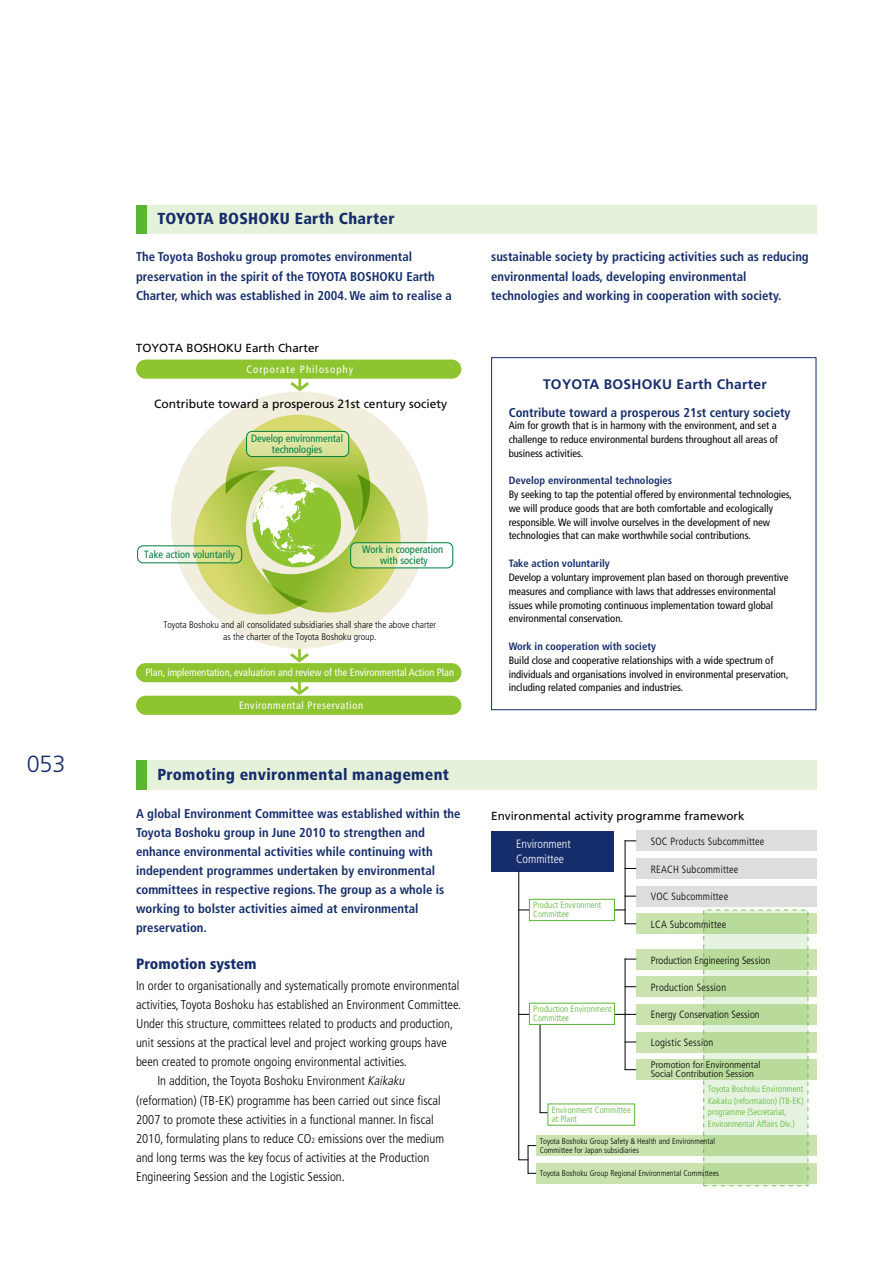
<style>
.page{position:relative;width:893px;height:1263px;background:#fff}
.page>*{position:absolute;margin:0;border:0;box-sizing:border-box;transform-origin:0 0}
.t1{font:300 23.4px "Frutiger LT Std";color:#162d6c}
.t2{font:900 condensed 15.9px "Frutiger LT Std";letter-spacing:.02em;color:#162d6c}
.t3{font:900 condensed 14.85px "Frutiger LT Std";color:#162d6c}
.t4{font:700 13.8px "Frutiger LT Std";letter-spacing:.02em;color:#162d6c}
.t5{font:700 condensed 12.75px/19.2px "Frutiger LT Std";color:#162d6c}
.t6{font:300 condensed 12.75px "Frutiger LT Std";color:#000}
.t7{font:12px "Frutiger LT Std";color:#000}
.t8{font:300 condensed 12px/15px "Frutiger LT Std";color:#fff}
.t9{font:11.7px "Frutiger LT Std";color:#000}
.t10{font:condensed 10.65px/13.8px "Frutiger LT Std";color:#000}
.t11{font:700 condensed 10.65px "Frutiger LT Std";color:#162d6c}
.t12{font:condensed 10.65px "Frutiger LT Std";color:#fff}
.t13{font:condensed 10.65px "Frutiger LT Std";letter-spacing:.06em;color:#fff}
.t14{font:condensed 10.65px "Frutiger LT Std";letter-spacing:.1em;color:#fff}
.t15{font:300 condensed 10.5px "Frutiger LT Std";letter-spacing:.02em;color:#000}
.t16{font:condensed 10.5px/11.4px "Frutiger LT Std";color:#007e41;text-align:center}
.t17{font:300 condensed 10.5px "Frutiger LT Std";color:#000}
.t18{font:300 condensed 9.6px/11.7px "Frutiger LT Std";color:#000;text-align:center}
.t19{font:300 condensed 9.45px/9px "Frutiger LT Std";color:#000;scale:1.11 1}
.t20{font:300 condensed 9px/11.7px "Frutiger LT Std";color:#5bb531}
.t21{font:300 condensed 8.25px/9px "Frutiger LT Std";color:#000}
.s1{font-style:italic}
.s2{font-size:7.5px}
.s3{font-style:italic;font-stretch:normal}
</style>
<div class="page">
<svg style="left:540px;top:1025px;width:8px;height:88px"></svg>
<div style="left:491px;top:831px;width:122px;height:41px;background:#162d6c"></div>
<hr style="left:625px;top:841px;width:1px;height:83px;background:#000">
<div style="left:636px;top:830px;width:180px;height:21px;background:#dcdddd"></div>
<div style="left:636px;top:858px;width:180px;height:21px;background:#dcdddd"></div>
<div style="left:636px;top:886px;width:180px;height:20px;background:#dcdddd"></div>
<div style="left:636px;top:913px;width:180px;height:21px;background:#c9e2ae"></div>
<div style="left:636px;top:1059px;width:180px;height:21px;background:#c9e2ae"></div>
<div style="left:636px;top:1032px;width:180px;height:20px;background:#c9e2ae"></div>
<div style="left:636px;top:1004px;width:180px;height:21px;background:#c9e2ae"></div>
<div style="left:636px;top:976px;width:180px;height:21px;background:#c9e2ae"></div>
<div style="left:636px;top:949px;width:180px;height:20px;background:#c9e2ae"></div>
<div style="left:536px;top:1135px;width:280px;height:21px;background:#c9e2ae"></div>
<div style="left:536px;top:1163px;width:280px;height:20px;background:#c9e2ae"></div>
<svg style="left:518px;top:871px;width:11px;height:289px"></svg>
<hr style="left:625px;top:959px;width:1px;height:111px;background:#000">
<svg style="left:615px;top:1014px;width:21px;height:1px"></svg>
<svg style="left:705px;top:911px;width:101px;height:273px;background:#c9e4b5"></svg>
<div style="left:529px;top:899px;width:86px;height:22px;border:1px solid #5bb531"></div>
<div style="left:529px;top:1003px;width:86px;height:22px;border:1px solid #5bb531"></div>
<div style="left:136px;top:205px;width:680px;height:29px;background:#e6f1d9"></div>
<div style="left:136px;top:205px;width:11px;height:29px;background:#5bb531"></div>
<div style="left:136px;top:760px;width:680px;height:30px;background:#e6f1d9"></div>
<div style="left:136px;top:760px;width:11px;height:30px;background:#5bb531"></div>
<div style="left:491px;top:357px;width:325px;height:353px;border:1px solid #162d6c"></div>
<svg style="left:290px;top:649px;width:19px;height:14px"></svg>
<div style="left:171px;top:392px;width:257px;height:257px;background:#f1eede;border-radius:50%"></div>
<svg style="left:194px;top:415px;width:207px;height:200px"></svg>
<div style="left:136px;top:663px;width:325px;height:19px;background:#8ec430;border-radius:10px"></div>
<div style="left:136px;top:696px;width:325px;height:19px;background:#8ec430;border-radius:10px"></div>
<div style="left:136px;top:360px;width:325px;height:19px;background:#8ec430;border-radius:10px"></div>
<svg style="left:287px;top:682px;width:25px;height:14px"></svg>
<svg style="left:287px;top:378px;width:25px;height:15px"></svg>
<div style="left:247px;top:431px;width:102px;height:26px;background:#dfe4a0;border-radius:6px"></div>
<div style="left:246px;top:431px;width:103px;height:26px;border:1px solid #007e41;border-radius:6px"></div>
<svg style="left:351px;top:543px;width:102px;height:25px"></svg>
<div style="left:350px;top:542px;width:103px;height:26px;border:1px solid #007e41;border-radius:6px"></div>
<svg style="left:136px;top:546px;width:104px;height:17px"></svg>
<div style="left:137px;top:546px;width:105px;height:17px;border:1px solid #007e41;border-radius:6px"></div>
<h1 class="t1" style="left:26px;top:751px;width:41px">053</h1>
<h2 class="t2" style="left:157px;top:209px;width:239px">TOYOTA BOSHOKU Earth Charter</h2>
<p class="t5" style="left:136px;top:247px;width:317px">The Toyota Boshoku group promotes environmental preservation in the spirit of the TOYOTA BOSHOKU Earth<br>Charter, which was established in 2004. We aim to realise a</p>
<p class="t5" style="left:491px;top:247px;width:319px">sustainable society by practicing activities such as reducing environmental loads, developing environmental technologies and working in cooperation with society.</p>
<p class="t9" style="left:136px;top:341px;width:185px">TOYOTA BOSHOKU Earth Charter</p>
<p class="t14" style="left:246px;top:363px;width:108px">Corporate Philosophy</p>
<p class="t7" style="left:154px;top:397px;width:294px">Contribute toward a prosperous 21st century society</p>
<p class="t16" style="left:251px;top:432px;width:94px">Develop environmental technologies</p>
<p class="t16" style="left:144px;top:548px;width:92px">Take action voluntarily</p>
<p class="t16" style="left:362px;top:543px;width:83px">Work in cooperation with society</p>
<p class="t18" style="left:163px;top:619px;width:274px">Toyota Boshoku and all consolidated subsidiaries shall share the above charter as the charter of the Toyota Boshoku group.</p>
<p class="t12" style="left:146px;top:667px;width:310px">Plan, implementation, evaluation and review of the Environmental Action Plan</p>
<p class="t13" style="left:239px;top:699px;width:126px">Environmental Preservation</p>
<h2 class="t2" style="left:157px;top:765px;width:293px">Promoting environmental management</h2>
<p class="t5" style="left:136px;top:803px;width:326px">A global Environment Committee was established within the Toyota Boshoku group in June 2010 to strengthen and enhance environmental activities while continuing with independent programmes undertaken by environmental committees in respective regions. The group as a whole is working to bolster activities aimed at environmental preservation.</p>
<h3 class="t3" style="left:136px;top:955px;width:122px">Promotion system</h3>
<p class="t6" style="left:136px;top:978px;width:325px">In order to organisationally and systematically promote environmental</p>
<p class="t6" style="left:136px;top:997px;width:326px">activities, Toyota Boshoku has established an Environment Committee.</p>
<p class="t6" style="left:136px;top:1016px;width:319px">Under this structure, committees related to products and production,</p>
<p class="t6" style="left:136px;top:1035px;width:312px">unit sessions at the practical level and project working groups have</p>
<p class="t6" style="left:136px;top:1054px;width:272px">been created to promote ongoing environmental activities.</p>
<p class="t6" style="left:157px;top:1074px;width:251px">In addition, the Toyota Boshoku Environment <span class="s1">Kaikaku</span></p>
<p class="t6" style="left:136px;top:1093px;width:306px">(reformation) (TB-EK) programme has been carried out since fiscal</p>
<p class="t6" style="left:136px;top:1112px;width:299px">2007 to promote these activities in a functional manner. In fiscal</p>
<p class="t6" style="left:136px;top:1131px;width:310px">2010, formulating plans to reduce CO<span class="s2">2</span> emissions over the medium</p>
<p class="t6" style="left:136px;top:1150px;width:295px">and long terms was the key focus of activities at the Production</p>
<p class="t6" style="left:136px;top:1169px;width:210px">Engineering Session and the Logistic Session.</p>
<p class="t4" style="left:543px;top:376px;width:225px">TOYOTA BOSHOKU Earth Charter</p>
<p class="t5" style="left:509px;top:403px;width:283px">Contribute toward a prosperous 21st century society</p>
<p class="t10" style="left:509px;top:418px;width:271px;text-align:justify">Aim for growth that is in harmony with the environment, and set a challenge to reduce environmental burdens throughout all areas of business activities.</p>
<p class="t11" style="left:509px;top:474px;width:165px">Develop environmental technologies</p>
<p class="t10" style="left:509px;top:487px;width:285px">By seeking to tap the potential offered by environmental technologies, we will produce goods that are both comfortable and ecologically responsible. We will involve ourselves in the development of new technologies that can make worthwhile social contributions.</p>
<p class="t11" style="left:509px;top:557px;width:103px">Take action voluntarily</p>
<p class="t10" style="left:509px;top:570px;width:281px">Develop a voluntary improvement plan based on thorough preventive measures and compliance with laws that addresses environmental issues while promoting continuous implementation toward global environmental conservation.</p>
<p class="t11" style="left:509px;top:640px;width:149px">Work in cooperation with society</p>
<p class="t10" style="left:509px;top:653px;width:281px">Build close and cooperative relationships with a wide spectrum of individuals and organisations involved in environmental preservation, including related companies and industries.</p>
<p class="t9" style="left:491px;top:809px;width:255px">Environmental activity programme framework</p>
<p class="t8" style="left:516px;top:836px;width:56px">Environment<br>Committee</p>
<p class="t15" style="left:651px;top:835px;width:115px">SOC Products Subcommittee</p>
<p class="t15" style="left:651px;top:863px;width:89px">REACH Subcommittee</p>
<p class="t20" style="left:533px;top:900px;width:70px;line-height:9px">Product Environment<br>Committee</p>
<p class="t20" style="left:533px;top:1004px;width:80px;line-height:9px">Production Environment<br>Committee</p>
<p class="t20" style="left:552px;top:1105px;width:81px;line-height:9px">Environment Committee at Plant</p>
<p class="t15" style="left:651px;top:890px;width:79px">VOC Subcommittee</p>
<p class="t15" style="left:651px;top:918px;width:77px">LCA Subcommittee</p>
<p class="t17" style="left:651px;top:954px;width:121px">Production Engineering Session</p>
<p class="t15" style="left:651px;top:981px;width:77px">Production Session</p>
<p class="t17" style="left:651px;top:1008px;width:110px">Energy Conservation Session</p>
<p class="t15" style="left:651px;top:1036px;width:64px">Logistic Session</p>
<p class="t20" style="left:708px;top:1083px;width:97px">Toyota Boshoku Environment<br><span class="s3">Kaikaku</span> (reformation) (TB-EK) programme (Secretariat,<br>Environmental Affairs Div.)</p>
<p class="t19" style="left:651px;top:1061px;width:100px">Promotion for Environmental<br>Social Contribution Session</p>
<p class="t21" style="left:540px;top:1137px;width:177px">Toyota Boshoku Group Safety &amp; Health and Environmental<br>Committee for Japan subsidiaries</p>
<p class="t21" style="left:540px;top:1169px;width:181px">Toyota Boshoku Group Regional Environmental Committees</p>
</div>
